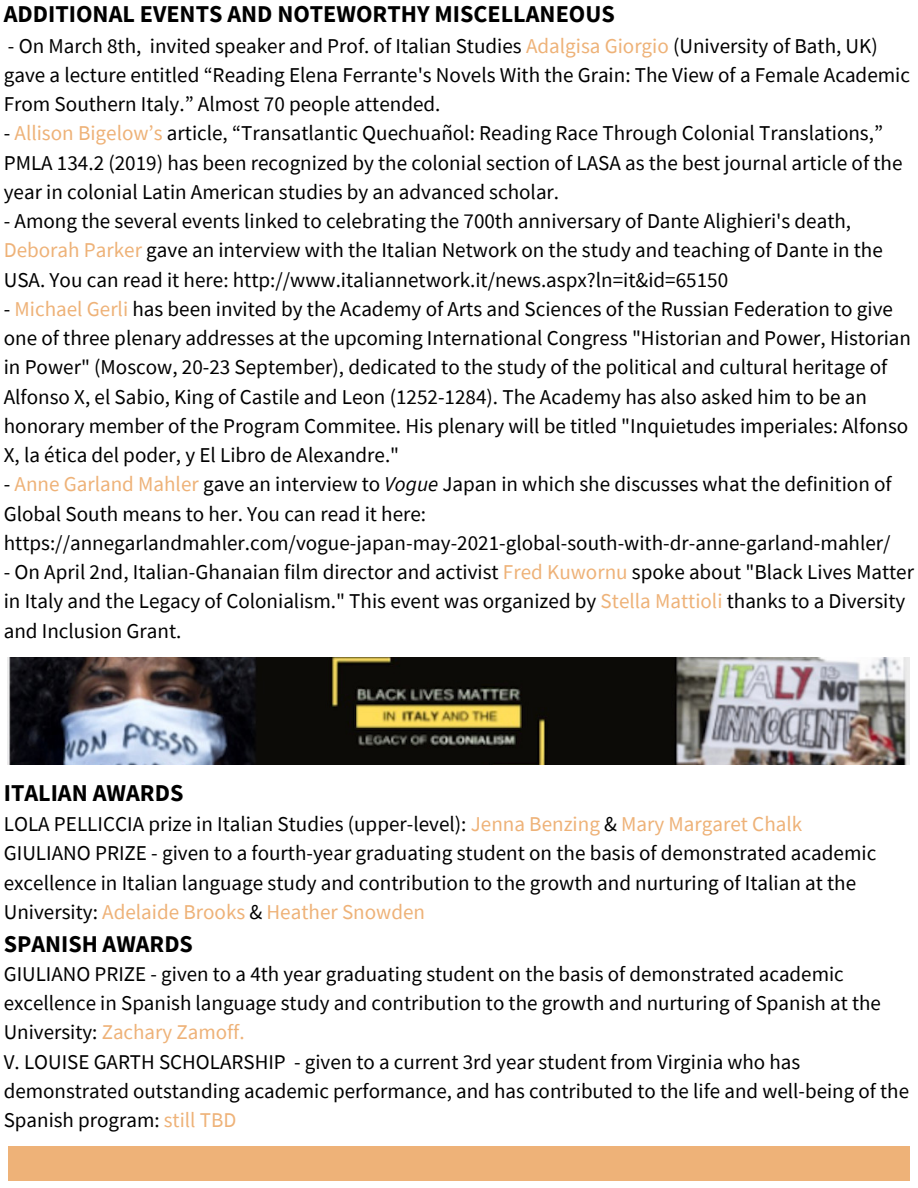
<style>
.page{position:relative;width:918px;height:1188px;background:#fff}
.page>*{position:absolute;margin:0;border:0;box-sizing:border-box;transform-origin:0 0}
.t1{font:700 24.15px "Source Sans Pro";color:#000}
.t2{font:700 24px "Source Sans Pro";color:#000}
.t3{font:21.15px/29.2px "Source Sans Pro";color:#000}
.t4{font:21px/29.2px "Source Sans Pro";color:#000}
.s1{color:#eeb278}
.s2{font-style:italic}
</style>
<div class="page">
<div style="left:8px;top:1146px;width:901px;height:35px;background:#eeb278"></div>
<img style="left:7px;top:658px;width:902px;height:107px">
<p class="t1" style="left:4px;top:-1px;width:613px">ADDITIONAL EVENTS AND NOTEWORTHY MISCELLANEOUS</p>
<p class="t3" style="left:4px;top:31px;width:908px">- On March 8th, invited speaker and Prof. of Italian Studies <span class="s1">Adalgisa Giorgio</span> (University of Bath, UK) gave a lecture entitled “Reading Elena Ferrante's Novels With the Grain: The View of a Female Academic<br>From Southern Italy.” Almost 70 people attended.</p>
<p class="t3" style="left:4px;top:118px;width:900px">- <span class="s1">Allison Bigelow’s</span> article, “Transatlantic Quechuañol: Reading Race Through Colonial Translations,”<br>PMLA 134.2 (2019) has been recognized by the colonial section of LASA as the best journal article of the year in colonial Latin American studies by an advanced scholar.</p>
<p class="t3" style="left:4px;top:206px;width:881px">- Among the several events linked to celebrating the 700th anniversary of Dante Alighieri's death,<br><span class="s1">Deborah Parker</span> gave an interview with the Italian Network on the study and teaching of Dante in the<br>USA. You can read it here: http://www.italiannetwork.it/news.aspx?ln=it&amp;id=65150</p>
<p class="t3" style="left:4px;top:294px;width:909px">- <span class="s1">Michael Gerli</span> has been invited by the Academy of Arts and Sciences of the Russian Federation to give one of three plenary addresses at the upcoming International Congress "Historian and Power, Historian in Power" (Moscow, 20-23 September), dedicated to the study of the political and cultural heritage of Alfonso X, el Sabio, King of Castile and Leon (1252-1284). The Academy has also asked him to be an honorary member of the Program Commitee. His plenary will be titled "Inquietudes imperiales: Alfonso X, la ética del poder, y El Libro de Alexandre."</p>
<p class="t3" style="left:4px;top:469px;width:889px">- <span class="s1">Anne Garland Mahler</span> gave an interview to <span class="s2">Vogue</span> Japan in which she discusses what the definition of<br>Global South means to her. You can read it here:</p>
<p class="t3" style="left:4px;top:528px;width:888px">https://annegarlandmahler.com/vogue-japan-may-2021-global-south-with-dr-anne-garland-mahler/</p>
<p class="t3" style="left:4px;top:557px;width:912px">- On April 2nd, Italian-Ghanaian film director and activist <span class="s1">Fred Kuwornu</span> spoke about "Black Lives Matter in Italy and the Legacy of Colonialism." This event was organized by <span class="s1">Stella Mattioli</span> thanks to a Diversity and Inclusion Grant.</p>
<p class="t1" style="left:4px;top:777px;width:181px">ITALIAN AWARDS</p>
<p class="t3" style="left:4px;top:809px;width:800px">LOLA PELLICCIA prize in Italian Studies (upper-level): <span class="s1">Jenna Benzing</span> &amp; <span class="s1">Mary Margaret Chalk</span></p>
<p class="t3" style="left:4px;top:838px;width:874px">GIULIANO PRIZE - given to a fourth-year graduating student on the basis of demonstrated academic excellence in Italian language study and contribution to the growth and nurturing of Italian at the<br>University: <span class="s1">Adelaide Brooks</span> &amp; <span class="s1">Heather Snowden</span></p>
<p class="t2" style="left:4px;top:928px;width:191px">SPANISH AWARDS</p>
<p class="t4" style="left:4px;top:959px;width:879px">GIULIANO PRIZE - given to a 4th year graduating student on the basis of demonstrated academic excellence in Spanish language study and contribution to the growth and nurturing of Spanish at the<br>University: <span class="s1">Zachary Zamoff.</span></p>
<p class="t4" style="left:4px;top:1046px;width:907px">V. LOUISE GARTH SCHOLARSHIP - given to a current 3rd year student from Virginia who has demonstrated outstanding academic performance, and has contributed to the life and well-being of the<br>Spanish program: <span class="s1">still TBD</span></p>
</div>
